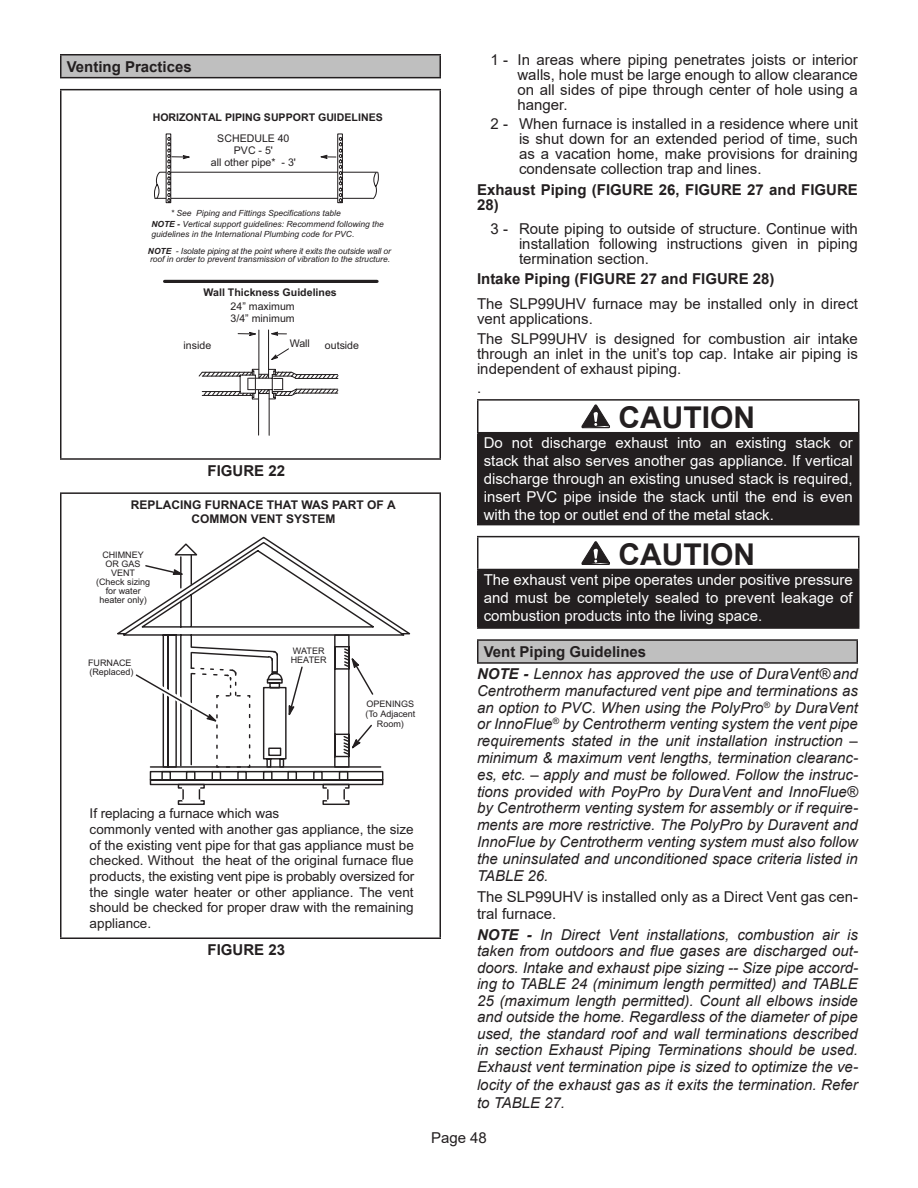
<style>
.page{position:relative;width:918px;height:1188px;background:#fff}
.page>*{position:absolute;margin:0;border:0;box-sizing:border-box;transform-origin:0 0}
.WARNING_20pt{font:700 30px "Arial";color:#231f20}
.paragraph_NOTE_italic{font:italic 15px/16.8px "Arial";color:#231f20;text-align:justify}
.paragraph{font:15px/15px "Arial";color:#231f20;text-align:justify}
.White_10pt{font:15px/18px "Arial";color:#fff;text-align:justify}
.paragraph_bold{font:700 15px/15px "Arial";color:#231f20}
.paragraph_bold_TOC{font:700 15px "Arial";color:#231f20}
.t1{font:13.5px/15.6px "Arial";color:#231f20}
.t2{font:700 12px/13.2px "Arial";color:#231f20;text-align:center}
.t3{font:10.65px/11.7px "Arial";color:#231f20;text-align:center}
.t4{font:700 10.65px "Arial";color:#231f20}
.t5{font:9px/9px "Arial";color:#231f20;text-align:center}
.t6{font:italic 8.55px/7.9px "Arial";color:#231f20}
.s1{font-weight:700}
</style>
<div class="page">
<div style="left:61px;top:55px;width:379px;height:23px;background:#bfbfbf"></div>
<hr style="left:60px;top:54px;width:381px;height:2px;background:#231f20">
<hr style="left:60px;top:56px;width:2px;height:21px;background:#231f20">
<svg style="left:440px;top:56px;width:1px;height:21px"></svg>
<hr style="left:60px;top:77px;width:381px;height:1px;background:#231f20">
<hr style="left:60px;top:89px;width:381px;height:1px;background:#231f20">
<hr style="left:60px;top:90px;width:2px;height:368px;background:#231f20">
<hr style="left:440px;top:90px;width:1px;height:368px;background:#231f20">
<hr style="left:60px;top:458px;width:381px;height:2px;background:#231f20">
<hr style="left:160px;top:172px;width:217px;height:1px;background:#231f20">
<hr style="left:155px;top:198px;width:218px;height:1px;background:#231f20">
<svg style="left:154px;top:133px;width:189px;height:71px"></svg>
<svg style="left:372px;top:171px;width:7px;height:29px"></svg>
<svg style="left:198px;top:329px;width:141px;height:107px"></svg>
<hr style="left:165px;top:280px;width:212px;height:3px;background:#231f20">
<hr style="left:60px;top:492px;width:381px;height:2px;background:#231f20">
<hr style="left:60px;top:494px;width:2px;height:443px;background:#231f20">
<hr style="left:440px;top:494px;width:1px;height:443px;background:#231f20">
<hr style="left:60px;top:937px;width:381px;height:2px;background:#231f20">
<svg style="left:117px;top:536px;width:294px;height:269px"></svg>
<div style="left:478px;top:433px;width:381px;height:92px;background:#231f20"></div>
<hr style="left:477px;top:399px;width:383px;height:2px;background:#231f20">
<hr style="left:477px;top:401px;width:1px;height:31px;background:#231f20">
<hr style="left:858px;top:401px;width:2px;height:31px;background:#231f20">
<hr style="left:477px;top:432px;width:383px;height:1px;background:#231f20">
<hr style="left:477px;top:433px;width:1px;height:91px;background:#231f20">
<hr style="left:858px;top:433px;width:2px;height:91px;background:#231f20">
<hr style="left:477px;top:524px;width:383px;height:1px;background:#231f20">
<svg style="left:581px;top:404px;width:29px;height:25px"></svg>
<div style="left:478px;top:569px;width:381px;height:59px;background:#231f20"></div>
<hr style="left:477px;top:536px;width:383px;height:1px;background:#231f20">
<hr style="left:477px;top:537px;width:1px;height:32px;background:#231f20">
<hr style="left:858px;top:537px;width:2px;height:32px;background:#231f20">
<hr style="left:477px;top:569px;width:383px;height:1px;background:#231f20">
<hr style="left:477px;top:570px;width:1px;height:57px;background:#231f20">
<hr style="left:858px;top:570px;width:2px;height:57px;background:#231f20">
<hr style="left:477px;top:627px;width:383px;height:2px;background:#231f20">
<svg style="left:581px;top:541px;width:29px;height:24px"></svg>
<div style="left:478px;top:640px;width:379px;height:23px;background:#bfbfbf"></div>
<hr style="left:477px;top:639px;width:381px;height:2px;background:#231f20">
<svg style="left:477px;top:641px;width:1px;height:21px"></svg>
<hr style="left:856px;top:641px;width:2px;height:21px;background:#231f20">
<hr style="left:477px;top:662px;width:381px;height:2px;background:#231f20">
<p class="paragraph_bold_TOC" style="left:67px;top:56px;width:127px">Venting Practices</p>
<p class="t4" style="left:153px;top:110px;width:232px">HORIZONTAL PIPING SUPPORT GUIDELINES</p>
<p class="t3" style="left:211px;top:133px;width:87px">SCHEDULE 40<br>PVC - 5'<br>all other pipe* - 3'</p>
<p class="t6" style="left:171px;top:209px;width:171px">* See Piping and Fittings Specifications table</p>
<p class="t6" style="left:151px;top:219px;width:234px;line-height:10.2px"><span class="s1">NOTE -</span> Vertical support guidelines: Recommend following the guidelines in the International Plumbing code for PVC.</p>
<p class="t6" style="left:148px;top:248px;width:244px"><span class="s1">NOTE</span> - Isolate piping at the point where it exits the outside wall or roof in order to prevent transmission of vibration to the structure.</p>
<p class="t4" style="left:204px;top:284px;width:135px">Wall Thickness Guidelines</p>
<p class="t3" style="left:231px;top:301px;width:66px;text-align:left">24” maximum<br>3/4” minimum</p>
<p class="t3" style="left:184px;top:339px;width:29px">inside</p>
<p class="t3" style="left:290px;top:338px;width:22px">Wall</p>
<p class="t3" style="left:325px;top:339px;width:36px">outside</p>
<p class="paragraph_bold" style="left:208px;top:463px;width:79px">FIGURE 22</p>
<p class="t2" style="left:131px;top:499px;width:266px">REPLACING FURNACE THAT WAS PART OF A<br>COMMON VENT SYSTEM</p>
<p class="t5" style="left:96px;top:550px;width:56px">CHIMNEY<br>OR GAS<br>VENT (Check sizing for water heater only)</p>
<p class="t5" style="left:88px;top:659px;width:47px;text-align:left">FURNACE (Replaced)</p>
<p class="t5" style="left:291px;top:646px;width:37px;text-align:left">WATER<br>HEATER</p>
<p class="t5" style="left:365px;top:699px;width:52px;line-height:9.9px">OPENINGS (To Adjacent<br>Room)</p>
<p class="t1" style="left:90px;top:806px;width:326px">If replacing a furnace which was<br>commonly vented with another gas appliance, the size of the existing vent pipe for that gas appliance must be checked. Without the heat of the original furnace flue products, the existing vent pipe is probably oversized for the single water heater or other appliance. The vent should be checked for proper draw with the remaining appliance.</p>
<p class="paragraph_bold" style="left:208px;top:943px;width:79px">FIGURE 23</p>
<p class="paragraph" style="left:518px;top:52px;width:342px;text-indent:-27px">1 - In areas where piping penetrates joists or interior walls, hole must be large enough to allow clearance on all sides of pipe through center of hole using a hanger.</p>
<p class="paragraph" style="left:519px;top:117px;width:340px;text-indent:-28px">2 - When furnace is installed in a residence where unit is shut down for an extended period of time, such as a vacation home, make provisions for draining condensate collection trap and lines.</p>
<p class="paragraph_bold" style="left:477px;top:182px;width:382px">Exhaust Piping (FIGURE 26, FIGURE 27 and FIGURE<br>28)</p>
<p class="paragraph" style="left:519px;top:221px;width:340px;text-indent:-28px">3 - Route piping to outside of structure. Continue with installation following instructions given in piping termination section.</p>
<p class="paragraph_bold" style="left:477px;top:272px;width:299px">Intake Piping (FIGURE 27 and FIGURE 28)</p>
<p class="paragraph" style="left:477px;top:296px;width:383px">The SLP99UHV furnace may be installed only in direct vent applications.</p>
<p class="paragraph" style="left:477px;top:331px;width:383px">The SLP99UHV is designed for combustion air intake through an inlet in the unit’s top cap. Intake air piping is independent of exhaust piping.</p>
<p class="paragraph" style="left:477px;top:380px;width:6px">.</p>
<p class="WARNING_20pt" style="left:618px;top:397px;width:138px">CAUTION</p>
<p class="White_10pt" style="left:484px;top:434px;width:371px">Do not discharge exhaust into an existing stack or stack that also serves another gas appliance. If vertical discharge through an existing unused stack is required, insert PVC pipe inside the stack until the end is even with the top or outlet end of the metal stack.</p>
<p class="WARNING_20pt" style="left:618px;top:533px;width:138px">CAUTION</p>
<p class="White_10pt" style="left:484px;top:571px;width:370px">The exhaust vent pipe operates under positive pressure and must be completely sealed to prevent leakage of combustion products into the living space.</p>
<p class="paragraph_bold_TOC" style="left:484px;top:641px;width:164px">Vent Piping Guidelines</p>
<p class="paragraph_NOTE_italic" style="left:477px;top:666px;width:383px"><span class="s1">NOTE -</span> Lennox has approved the use of DuraVent® and Centrotherm manufactured vent pipe and terminations as an option to PVC. When using the PolyPro<sup>®</sup> by DuraVent or InnoFlue<sup>®</sup> by Centrotherm venting system the vent pipe requirements stated in the unit installation instruction – minimum &amp; maximum vent lengths, termination clearanc&shy;es, etc. – apply and must be followed. Follow the instruc&shy;tions provided with PoyPro by DuraVent and InnoFlue® by Centrotherm venting system for assembly or if require&shy;ments are more restrictive. The PolyPro by Duravent and InnoFlue by Centrotherm venting system must also follow the uninsulated and unconditioned space criteria listed in TABLE 26.</p>
<p class="paragraph" style="left:477px;top:888px;width:382px;line-height:16.8px">The SLP99UHV is installed only as a Direct Vent gas cen&shy;tral furnace.</p>
<p class="paragraph_NOTE_italic" style="left:477px;top:926px;width:383px"><span class="s1">NOTE -</span> In Direct Vent installations, combustion air is taken from outdoors and flue gases are discharged out&shy;doors. Intake and exhaust pipe sizing -- Size pipe accord&shy;ing to TABLE 24 (minimum length permitted) and TABLE 25 (maximum length permitted). Count all elbows inside and outside the home. Regardless of the diameter of pipe used, the standard roof and wall terminations described in section Exhaust Piping Terminations should be used.<br>Exhaust vent termination pipe is sized to optimize the ve-</p>
<p class="paragraph_NOTE_italic" style="left:477px;top:1076px;width:382px;line-height:18px">locity of the exhaust gas as it exits the termination. Refer to TABLE 27.</p>
<p class="paragraph" style="left:431px;top:1130px;width:57px">Page 48</p>
</div>
